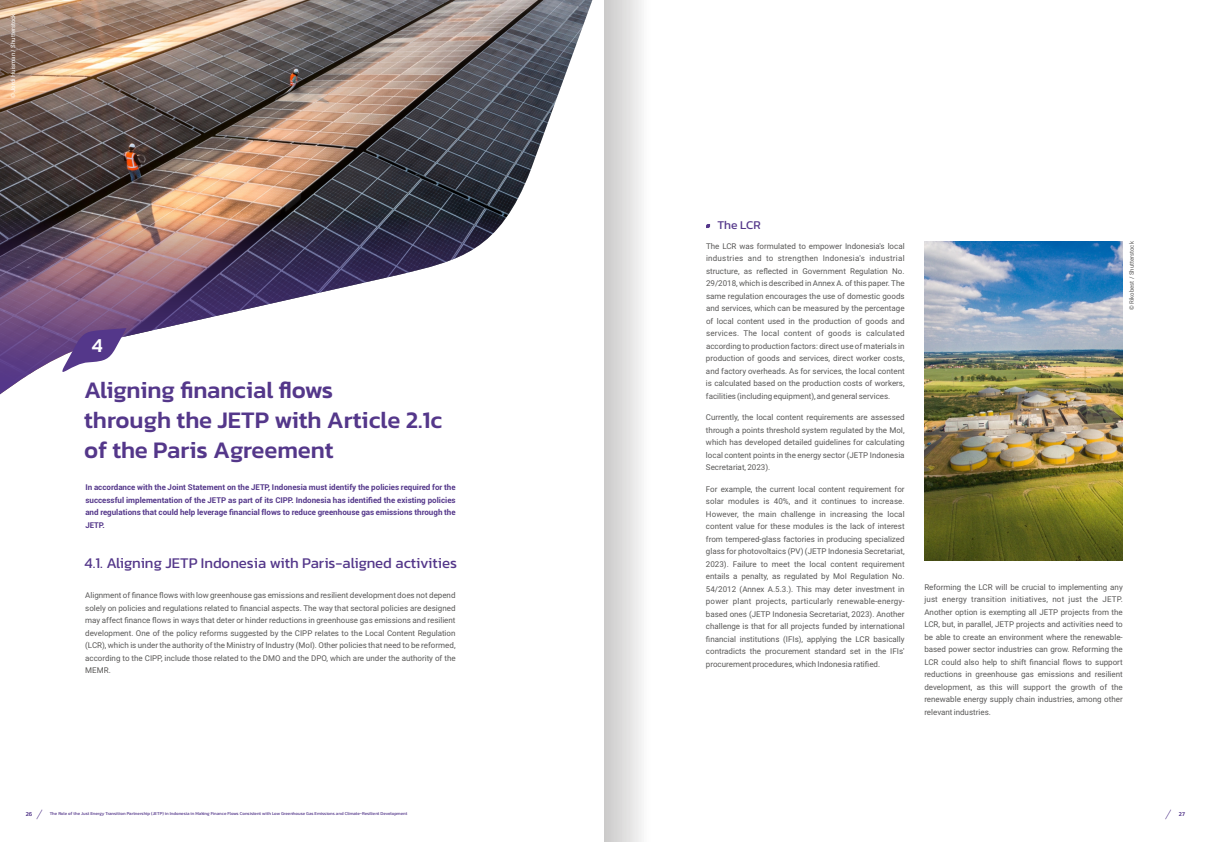
<style>
.page{position:relative;width:1208px;height:842px;background:#fff}
.page>*{position:absolute;margin:0;border:0;box-sizing:border-box;transform-origin:0 0}
.t1{font:500 24px/30.3px "Kanit";color:#54378a}
.t2{font:500 19.9px "Kanit";color:#fff}
.t3{font:15px "Kanit";color:#54378a}
.t4{font:12px "Kanit";letter-spacing:-.005em;color:#54378a}
.t5{font:8px/12.5px "Roboto";color:#595857;text-align:justify}
.t6{font:700 8px/12.5px "Roboto";color:#54378a;text-align:justify}
.t7{font:6px "Roboto";color:#fff}
.t8{font:6px "Roboto";color:#595857}
.t9{font:500 6px "Kanit";color:#54378a}
.t10{font:4.5px "Kanit";color:#54378a}
</style>
<div class="page">
<div style="left:604px;top:0;width:62px;height:842px;background:linear-gradient(to right,#cccbcb,#fff)"></div>
<svg style="left:706px;top:224px;width:4px;height:4px"></svg>
<img style="left:0;top:0;width:593px;height:213px">
<img style="left:0;top:213px;width:510px;height:182px">
<svg style="left:57px;top:328px;width:69px;height:52px"></svg>
<img style="left:924px;top:241px;width:198px;height:319px">
<svg style="left:36px;top:809px;width:7px;height:11px"></svg>
<svg style="left:1165px;top:809px;width:6px;height:11px"></svg>
<p class="t7" style="left:11px;top:98px;width:86px;rotate:-90deg">© Jordi Huisman / Shutterstock</p>
<h2 class="t2" style="left:92px;top:330px;width:12px">4</h2>
<h1 class="t1" style="left:84px;top:374px;width:359px">Aligning financial flows<br>through the JETP with Article 2.1c of the Paris Agreement</h1>
<p class="t6" style="left:85px;top:482px;width:372px">In accordance with the Joint Statement on the JETP, Indonesia must identify the policies required for the successful implementation of the JETP as part of its CIPP. Indonesia has identified the existing policies and regulations that could help leverage financial flows to reduce greenhouse gas emissions through the JETP.</p>
<h3 class="t3" style="left:85px;top:551px;width:374px">4.1. Aligning JETP Indonesia with Paris-aligned activities</h3>
<p class="t5" style="left:85px;top:590px;width:372px">Alignment of finance flows with low greenhouse gas emissions and resilient development does not depend solely on policies and regulations related to financial aspects. The way that sectoral policies are designed may affect finance flows in ways that deter or hinder reductions in greenhouse gas emissions and resilient development. One of the policy reforms suggested by the CIPP relates to the Local Content Regulation (LCR), which is under the authority of the Ministry of Industry (MoI). Other policies that need to be reformed, according to the CIPP, include those related to the DMO and the DPO, which are under the authority of the MEMR.</p>
<h3 class="t4" style="left:717px;top:216px;width:45px">The LCR</h3>
<p class="t5" style="left:706px;top:241px;width:200px">The LCR was formulated to empower Indonesia's local industries and to strengthen Indonesia's industrial structure, as reflected in Government Regulation No.<br>29/2018, which is described in Annex A. of this paper. The same regulation encourages the use of domestic goods and services, which can be measured by the percentage of local content used in the production of goods and services. The local content of goods is calculated according to production factors: direct use of materials in production of goods and services, direct worker costs, and factory overheads. As for services, the local content is calculated based on the production costs of workers, facilities (including equipment), and general services.</p>
<p class="t5" style="left:706px;top:412px;width:200px">Currently, the local content requirements are assessed through a points threshold system regulated by the MoI, which has developed detailed guidelines for calculating local content points in the energy sector (JETP Indonesia Secretariat, 2023).</p>
<p class="t5" style="left:706px;top:484px;width:200px">For example, the current local content requirement for solar modules is 40%, and it continues to increase.<br>However, the main challenge in increasing the local content value for these modules is the lack of interest from tempered-glass factories in producing specialized glass for photovoltaics (PV) (JETP Indonesia Secretariat, 2023). Failure to meet the local content requirement entails a penalty, as regulated by MoI Regulation No.<br>54/2012 (Annex A.5.3.). This may deter investment in power plant projects, particularly renewable-energy&shy;based ones (JETP Indonesia Secretariat, 2023). Another challenge is that for all projects funded by international financial institutions (IFIs), applying the LCR basically contradicts the procurement standard set in the IFIs' procurement procedures, which Indonesia ratified.</p>
<p class="t8" style="left:1129px;top:310px;width:70px;rotate:-90deg">© Rikobest / Shutterstock</p>
<p class="t5" style="left:924px;top:582px;width:200px">Reforming the LCR will be crucial to implementing any just energy transition initiatives, not just the JETP.<br>Another option is exempting all JETP projects from the LCR, but, in parallel, JETP projects and activities need to be able to create an environment where the renewable&shy;based power sector industries can grow. Reforming the LCR could also help to shift financial flows to support reductions in greenhouse gas emissions and resilient development, as this will support the growth of the renewable energy supply chain industries, among other relevant industries.</p>
<p class="t10" style="left:50px;top:810px;width:359px">The Role of the Just Energy Transition Partnership (JETP) in Indonesia in Making Finance Flows Consistent with Low Greenhouse Gas Emissions and Climate-Resilient Development</p>
<p class="t9" style="left:26px;top:810px;width:8px">26</p>
<p class="t9" style="left:1179px;top:810px;width:8px">27</p>
</div>
